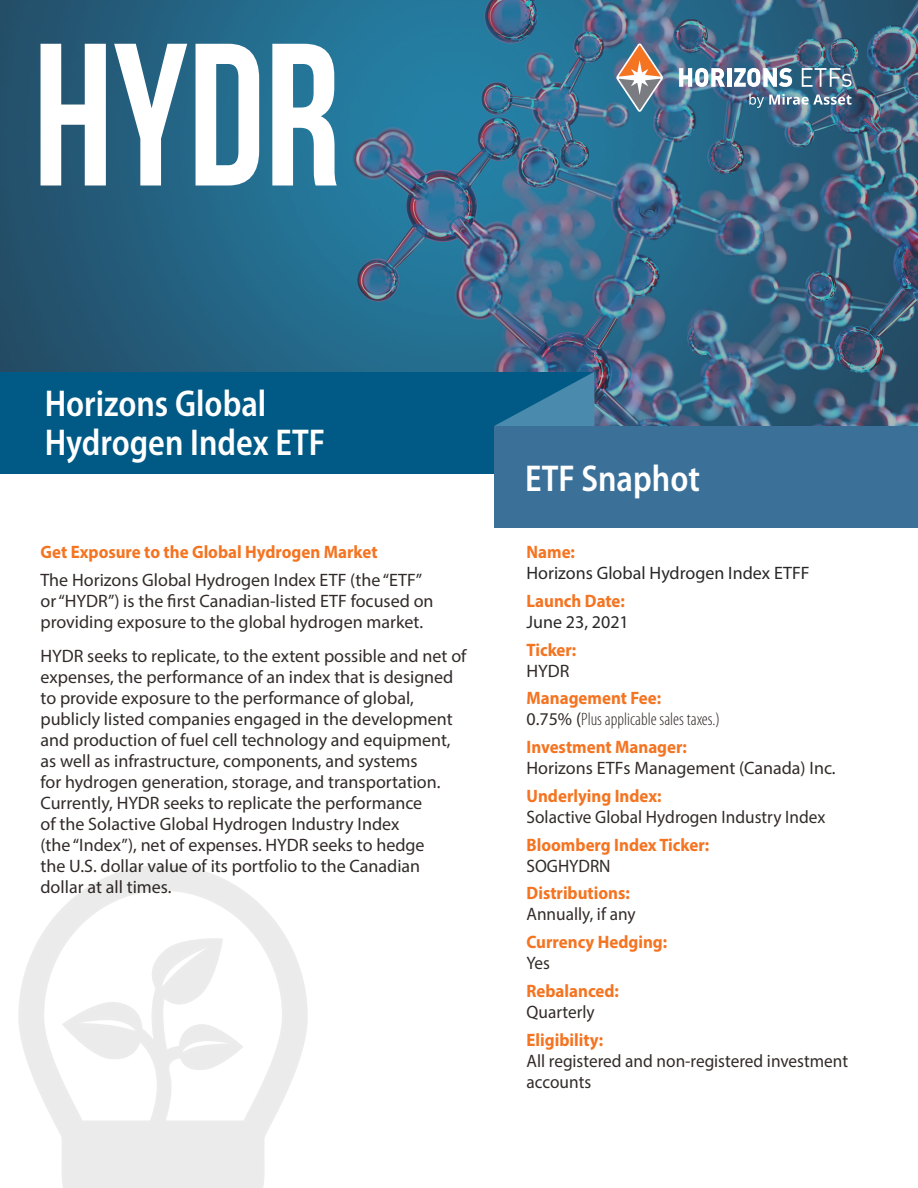
<style>
.page{position:relative;width:918px;height:1188px;background:#fff}
.page>*{position:absolute;margin:0;border:0;box-sizing:border-box;transform-origin:0 0}
.t1{font:700 202.5px "Bebas Neue";color:#fff;scale:.93 1}
.t2{font:600 semi-condensed 37.5px/39px "Myriad Pro";color:#fff;scale:.93 1}
.t3{font:18px/21px "Myriad Pro";color:#322b29}
.t4{font:700 18px "Myriad Pro";color:#f47421;scale:.94 1}
.t5{font:18px/21px "Myriad Pro";color:#322b29;scale:.96 1}
.t6{font:300 condensed 18px/21px "Myriad Pro";color:#322b29}
.t7{font:18px "Myriad Pro";color:#292829}
.s1{font-weight:700;font-stretch:normal;color:#f47421}
.s2{font-weight:400;font-stretch:normal}
</style>
<div class="page">
<img style="left:0;top:0;width:918px;height:426px">
<svg style="left:749px;top:94px;width:103px;height:14px"></svg>
<svg style="left:616px;top:44px;width:47px;height:68px;background:#8d8d8f"></svg>
<svg style="left:679px;top:68px;width:46px;height:19px"></svg>
<hr style="left:727px;top:68px;width:4px;height:19px;background:#fff">
<svg style="left:734px;top:68px;width:58px;height:19px"></svg>
<svg style="left:802px;top:68px;width:50px;height:19px"></svg>
<div style="left:0;top:372px;width:594px;height:101px;background:#005a85"></div>
<svg style="left:495px;top:372px;width:99px;height:54px"></svg>
<div style="left:495px;top:426px;width:423px;height:102px;background:#3b7199"></div>
<h1 class="t1" style="left:33px;top:4px;width:332px">Hydr</h1>
<h2 class="t2" style="left:45px;top:383px;width:303px">Horizons Global<br>Hydrogen Index ETF</h2>
<p class="t4" style="left:40px;top:540px;width:360px">Get Exposure to the Global Hydrogen Market</p>
<p class="t3" style="left:40px;top:569px;width:395px">The Horizons Global Hydrogen Index ETF (the “ETF” or “HYDR”) is the first Canadian-listed ETF focused on providing exposure to the global hydrogen market.</p>
<p class="t3" style="left:40px;top:645px;width:427px">HYDR seeks to replicate, to the extent possible and net of expenses, the performance of an index that is designed to provide exposure to the performance of global, publicly listed companies engaged in the development and production of fuel cell technology and equipment, as well as infrastructure, components, and systems<br>for hydrogen generation, storage, and transportation.<br>Currently, HYDR seeks to replicate the performance<br>of the Solactive Global Hydrogen Industry Index<br>(the “Index”), net of expenses. HYDR seeks to hedge<br>the U.S. dollar value of its portfolio to the Canadian dollar at all times.</p>
<h2 class="t2" style="left:525px;top:458px;width:190px">ETF Snaphot</h2>
<p class="t4" style="left:527px;top:540px;width:53px">Name:</p>
<p class="t7" style="left:527px;top:562px;width:285px">Horizons Global Hydrogen Index ETFF</p>
<p class="t4" style="left:527px;top:589px;width:106px">Launch Date:</p>
<p class="t7" style="left:527px;top:611px;width:104px">June 23, 2021</p>
<p class="t4" style="left:527px;top:638px;width:54px">Ticker:</p>
<p class="t3" style="left:527px;top:660px;width:44px">HYDR</p>
<p class="t6" style="left:527px;top:688px;width:195px"><span class="s1">Management Fee:<br></span><span class="s2">0.75% (</span>Plus applicable sales taxes.)</p>
<p class="t4" style="left:527px;top:735px;width:172px">Investment Manager:</p>
<p class="t3" style="left:527px;top:757px;width:311px">Horizons ETFs Management (Canada) Inc.</p>
<p class="t4" style="left:527px;top:784px;width:145px">Underlying Index:</p>
<p class="t5" style="left:527px;top:806px;width:313px">Solactive Global Hydrogen Industry Index</p>
<p class="t4" style="left:527px;top:833px;width:196px">Bloomberg Index Ticker:</p>
<p class="t5" style="left:527px;top:855px;width:89px">SOGHYDRN</p>
<p class="t4" style="left:527px;top:882px;width:111px">Distributions:</p>
<p class="t5" style="left:527px;top:904px;width:115px">Annually, if any</p>
<p class="t4" style="left:527px;top:930px;width:151px">Currency Hedging:</p>
<p class="t5" style="left:527px;top:952px;width:26px">Yes</p>
<p class="t4" style="left:527px;top:979px;width:100px">Rebalanced:</p>
<p class="t5" style="left:527px;top:1001px;width:72px">Quarterly</p>
<p class="t4" style="left:527px;top:1028px;width:83px">Eligibility:</p>
<p class="t5" style="left:527px;top:1050px;width:336px">All registered and non-registered investment accounts</p>
</div>
